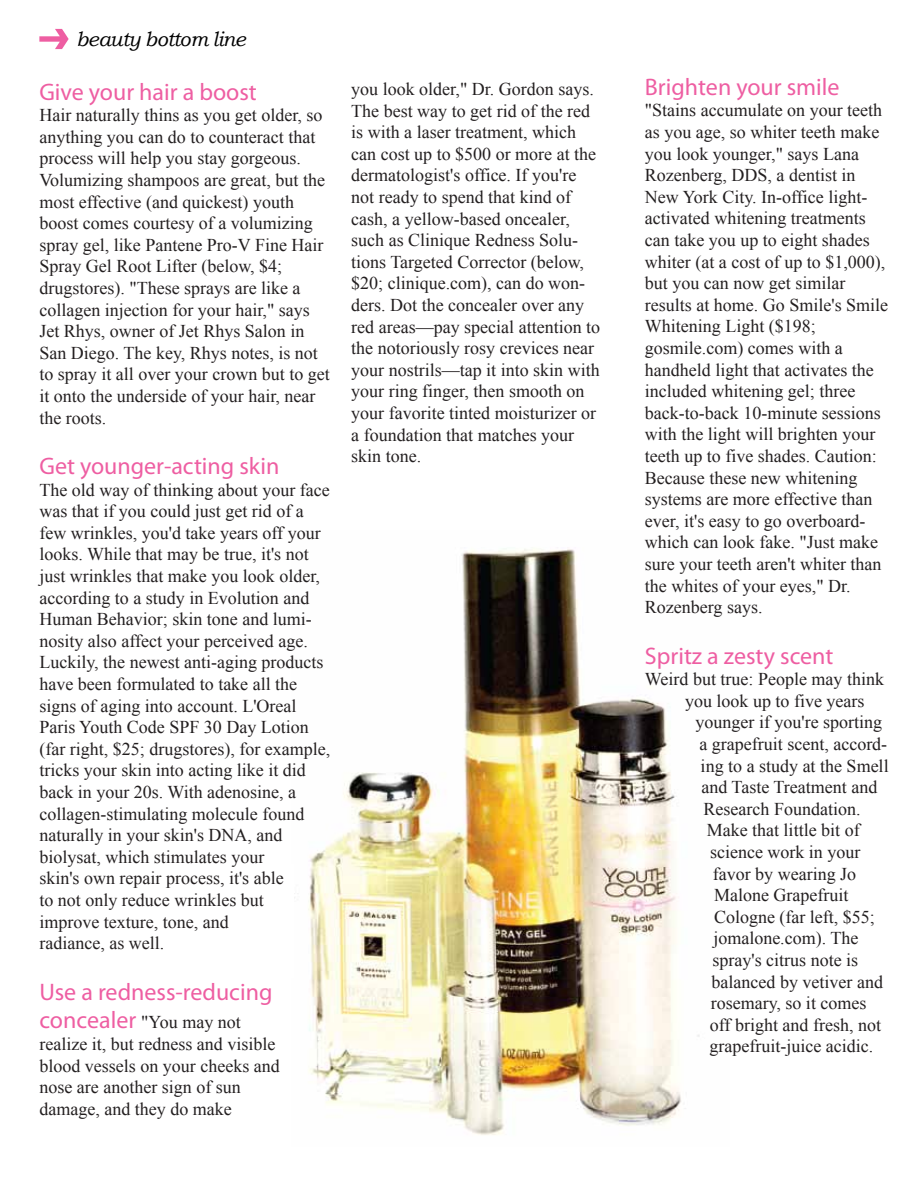
<style>
.page{position:relative;width:918px;height:1188px;background:#fff}
.page>*{position:absolute;margin:0;border:0;box-sizing:border-box;transform-origin:0 0}
.t1{font:24px "Myriad Pro";color:#ee5ea2}
.t2{font:italic 20.4px "Bookman Old Style";letter-spacing:-.025em;color:#010101}
.t3{font:18px/21.6px "Times New Roman";color:#231f20}
.s1{font-family:"Myriad Pro";font-size:24px;color:#ee5ea2}
</style>
<div class="page">
<img style="left:294px;top:548px;width:406px;height:587px">
<svg style="left:39px;top:29px;width:30px;height:20px"></svg>
<p class="t2" style="left:76px;top:25px;width:171px">beauty bottom line</p>
<h1 class="t1" style="left:39px;top:77px;width:219px">Give your hair a boost</h1>
<p class="t3" style="left:39px;top:104px;width:292px">Hair naturally thins as you get older, so anything you can do to counteract that process will help you stay gorgeous.<br>Volumizing shampoos are great, but the most effective (and quickest) youth boost comes courtesy of a volumizing spray gel, like Pantene Pro-V Fine Hair Spray Gel Root Lifter (below, $4; drugstores). "These sprays are like a collagen injection for your hair," says Jet Rhys, owner of Jet Rhys Salon in San Diego. The key, Rhys notes, is not to spray it all over your crown but to get it onto the underside of your hair, near the roots.</p>
<h1 class="t1" style="left:39px;top:451px;width:242px">Get younger-acting skin</h1>
<p class="t3" style="left:39px;top:478px;width:292px">The old way of thinking about your face was that if you could just get rid of a few wrinkles, you'd take years off your looks. While that may be true, it's not just wrinkles that make you look older, according to a study in Evolution and Human Behavior; skin tone and lumi&shy;nosity also affect your perceived age.<br>Luckily, the newest anti-aging products have been formulated to take all the signs of aging into account. L'Oreal Paris Youth Code SPF 30 Day Lotion (far right, $25; drugstores), for example, tricks your skin into acting like it did back in your 20s. With adenosine, a collagen-stimulating molecule found naturally in your skin's DNA, and biolysat, which stimulates your<br>skin's own repair process, it's able<br>to not only reduce wrinkles but<br>improve texture, tone, and<br>radiance, as well.</p>
<h1 class="t1" style="left:39px;top:977px;width:235px">Use a redness-reducing</h1>
<p class="t3" style="left:39px;top:1011px;width:242px"><span class="s1">concealer</span> "You may not realize it, but redness and visible blood vessels on your cheeks and nose are another sign of sun damage, and they do make</p>
<p class="t3" style="left:351px;top:78px;width:250px">you look older," Dr. Gordon says.<br>The best way to get rid of the red is with a laser treatment, which can cost up to $500 or more at the dermatologist's office. If you're not ready to spend that kind of cash, a yellow-based oncealer, such as Clinique Redness Solu&shy;tions Targeted Corrector (below, $20; clinique.com), can do won&shy;ders. Dot the concealer over any red areas—pay special attention to the notoriously rosy crevices near your nostrils—tap it into skin with your ring finger, then smooth on your favorite tinted moisturizer or a foundation that matches your skin tone.</p>
<h1 class="t1" style="left:645px;top:72px;width:196px">Brighten your smile</h1>
<p class="t3" style="left:645px;top:99px;width:245px">"Stains accumulate on your teeth as you age, so whiter teeth make you look younger," says Lana<br>Rozenberg, DDS, a dentist in<br>New York City. In-office light&shy;activated whitening treatments can take you up to eight shades whiter (at a cost of up to $1,000), but you can now get similar results at home. Go Smile's Smile<br>Whitening Light ($198; gosmile.com) comes with a handheld light that activates the included whitening gel; three back-to-back 10-minute sessions with the light will brighten your teeth up to five shades. Caution:<br>Because these new whitening systems are more effective than ever, it's easy to go overboard&shy;which can look fake. "Just make sure your teeth aren't whiter than the whites of your eyes," Dr.<br>Rozenberg says.</p>
<h1 class="t1" style="left:645px;top:641px;width:190px">Spritz a zesty scent</h1>
<p class="t3" style="left:645px;top:668px;width:241px">Weird but true: People may think</p>
<p class="t3" style="left:685px;top:690px;width:181px">you look up to five years</p>
<p class="t3" style="left:696px;top:711px;width:188px">younger if you're sporting</p>
<p class="t3" style="left:699px;top:733px;width:189px">a grapefruit scent, accord-</p>
<p class="t3" style="left:701px;top:755px;width:190px">ing to a study at the Smell</p>
<p class="t3" style="left:701px;top:776px;width:177px">and Taste Treatment and</p>
<p class="t3" style="left:704px;top:798px;width:158px">Research Foundation.</p>
<p class="t3" style="left:707px;top:819px;width:154px">Make that little bit of</p>
<p class="t3" style="left:710px;top:841px;width:152px">science work in your</p>
<p class="t3" style="left:713px;top:863px;width:145px">favor by wearing Jo</p>
<p class="t3" style="left:714px;top:884px;width:136px">Malone Grapefruit</p>
<p class="t3" style="left:714px;top:906px;width:162px">Cologne (far left, $55;</p>
<p class="t3" style="left:713px;top:927px;width:147px">jomalone.com). The</p>
<p class="t3" style="left:712px;top:949px;width:147px">spray's citrus note is</p>
<p class="t3" style="left:712px;top:971px;width:173px">balanced by vetiver and</p>
<p class="t3" style="left:711px;top:992px;width:157px">rosemary, so it comes</p>
<p class="t3" style="left:710px;top:1014px;width:173px">off bright and fresh, not</p>
<p class="t3" style="left:709px;top:1035px;width:165px">grapefruit-juice acidic.</p>
</div>
